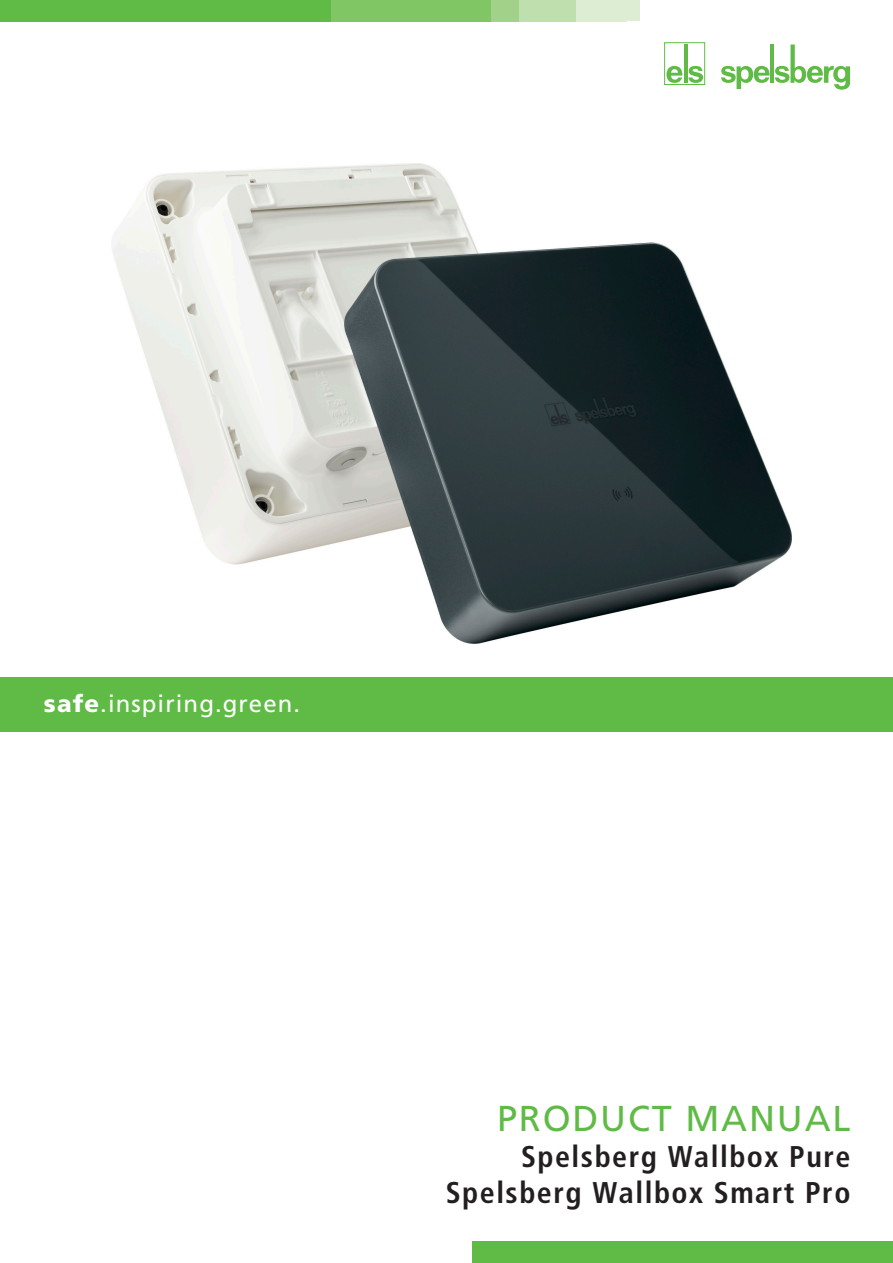
<style>
.page{position:relative;width:893px;height:1263px;background:#fff}
.page>*{position:absolute;margin:0;border:0;box-sizing:border-box;transform-origin:0 0}
.HEADLINE{font:36px "Frutiger";letter-spacing:.05em;color:#60bb46}
.HEADLINE-2{font:700 condensed 30px "Frutiger";letter-spacing:.05em;color:#231f20}
.t1{font:24px "Frutiger";letter-spacing:.045em;color:#fff}
.s1{font-weight:900}
</style>
<div class="page">
<img style="left:112px;top:164px;width:679px;height:480px">
<div style="left:0;top:677px;width:893px;height:54px;background:#60bb46"></div>
<div style="left:490px;top:0;width:30px;height:21px;background:#a2d18a"></div>
<div style="left:0;top:0;width:334px;height:21px;background:#60bb46"></div>
<div style="left:331px;top:0;width:159px;height:21px;background:#81c665"></div>
<div style="left:519px;top:0;width:57px;height:21px;background:#c0dfae"></div>
<div style="left:576px;top:0;width:64px;height:21px;background:#ddedd4"></div>
<hr style="left:684px;top:45px;width:4px;height:38px;background:#60bb46">
<div style="left:664px;top:43px;width:41px;height:42px;border:1px solid #60bb46"></div>
<svg style="left:721px;top:45px;width:129px;height:45px"></svg>
<svg style="left:688px;top:66px;width:15px;height:17px"></svg>
<svg style="left:666px;top:66px;width:16px;height:17px"></svg>
<div style="left:472px;top:1242px;width:421px;height:21px;background:#60bb46"></div>
<p class="t1" style="left:44px;top:690px;width:258px"><span class="s1">safe</span>.inspiring.green.</p>
<p class="HEADLINE" style="left:497px;top:1097px;width:355px">PRODUCT MANUAL</p>
<p class="HEADLINE-2" style="left:521px;top:1138px;width:331px">Spelsberg Wallbox Pure</p>
<p class="HEADLINE-2" style="left:446px;top:1174px;width:406px">Spelsberg Wallbox Smart Pro</p>
</div>
